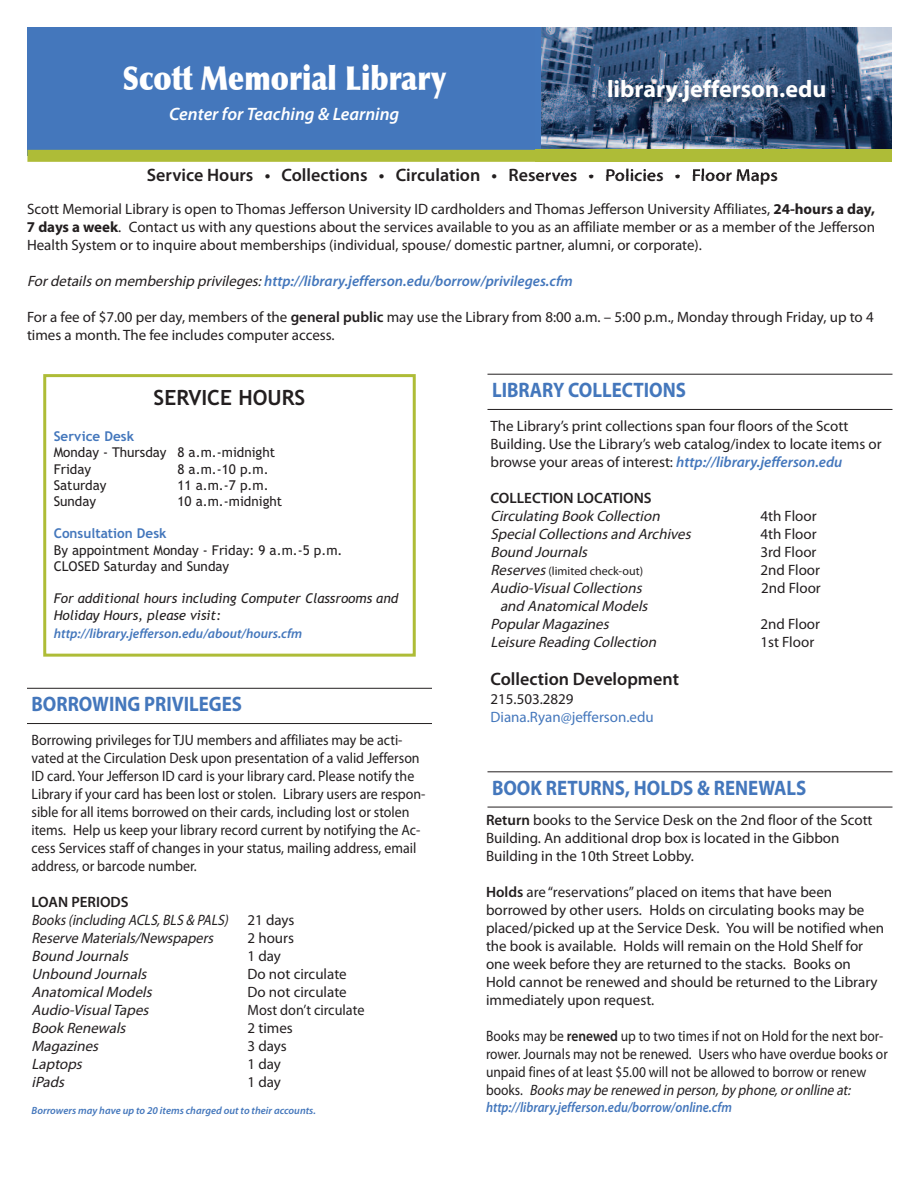
<style>
.page{position:relative;width:918px;height:1188px;background:#fff}
.page>*{position:absolute;margin:0;border:0;box-sizing:border-box;transform-origin:0 0}
.t1{font:900 33px "Optima";color:#fff;scale:.85 1}
.t2{font:700 24px "Myriad Pro";color:#fff}
.t3{font:700 21px "Myriad Pro";color:#4477bc;scale:.9 1}
.t4{font:700 21px "Trebuchet MS";color:#231f20}
.t5{font:600 18px "Myriad Pro";color:#231f20}
.t6{font:italic 600 18px "Myriad Pro";color:#fff}
.t7{font:15px/18px "Myriad Pro";color:#231f20}
.t8{font:15px/18px "Myriad Pro";color:#231f20;scale:.93 1}
.t9{font:italic 15px/18px "Myriad Pro";letter-spacing:-.015em;color:#231f20}
.t10{font:15px/18px "Myriad Pro";color:#231f20;scale:.9 1}
.t11{font:italic 600 15px "Myriad Pro";color:#4477bc}
.t12{font:italic 15px/18px "Myriad Pro";letter-spacing:-.015em;color:#231f20;scale:.9 1}
.t13{font:15px "Myriad Pro";color:#4477bc}
.t14{font:600 15px "Myriad Pro";color:#231f20}
.t15{font:15px "Myriad Pro";color:#231f20;scale:.95 1}
.t16{font:italic 600 14.25px "Myriad Pro";color:#4477bc;scale:.9 1}
.t17{font:13.5px/16.2px "Trebuchet MS";color:#231f20}
.t18{font:italic 13.5px/17.2px "Trebuchet MS";color:#231f20}
.t19{font:italic 600 13.5px "Myriad Pro";color:#4477bc}
.t20{font:700 13.5px "Trebuchet MS";color:#4477bc}
.t21{font:12px "Myriad Pro";color:#231f20}
.t22{font:italic 600 10.5px "Myriad Pro";color:#4477bc}
.s1{font-weight:700}
.s2{font-weight:400;color:#231f20}
.s3{font-weight:600}
.s4{font-weight:600;font-style:normal}
.s5{font-style:normal}
.s6{font-weight:600;font-style:italic;color:#4477bc}
.s7{font-style:italic;font-size:15px}
.s8{font-style:italic}
</style>
<div class="page">
<div style="left:27px;top:27px;width:515px;height:129px;background:#4477bc"></div>
<div style="left:27px;top:150px;width:864px;height:12px;background:#aebc37"></div>
<img style="left:536px;top:27px;width:356px;height:148px">
<img style="left:536px;top:27px;width:355px;height:135px">
<hr style="left:27px;top:688px;width:405px;height:1px;background:#231f20">
<hr style="left:27px;top:723px;width:405px;height:1px;background:#231f20">
<hr style="left:487px;top:374px;width:405px;height:1px;background:#231f20">
<hr style="left:487px;top:409px;width:405px;height:1px;background:#231f20">
<hr style="left:487px;top:772px;width:405px;height:1px;background:#231f20">
<hr style="left:487px;top:807px;width:405px;height:1px;background:#231f20">
<div style="left:43px;top:374px;width:373px;height:283px;border:3px solid #aebc37"></div>
<h1 class="t1" style="left:122px;top:58px;width:382px">Scott Memorial Library</h1>
<p class="t6" style="left:169px;top:107px;width:232px">Center for Teaching &amp; Learning</p>
<h2 class="t2" style="left:607px;top:80px;width:221px">library.jefferson.edu</h2>
<p class="t5" style="left:147px;top:169px;width:632px">Service Hours • Collections • Circulation • Reserves • Policies • Floor Maps</p>
<p class="t7" style="left:27px;top:201px;width:850px;text-align:justify">Scott Memorial Library is open to Thomas Jefferson University ID cardholders and Thomas Jefferson University Affiliates, <span class="s1">24-hours a day, 7 days a week</span>. Contact us with any questions about the services available to you as an affiliate member or as a member of the Jefferson Health System or to inquire about memberships (individual, spouse/ domestic partner, alumni, or corporate).</p>
<p class="t11" style="left:27px;top:275px;width:547px"><span class="s2">Fordetailsonmembershipprivileges:</span>http://library.jefferson.edu/borrow/privileges.cfm</p>
<p class="t7" style="left:27px;top:309px;width:848px">For a fee of $7.00 per day, members of the <span class="s3">general public</span> may use the Library from 8:00 a.m. – 5:00 p.m., Monday through Friday, up to 4 times a month. The fee includes computer access.</p>
<h3 class="t4" style="left:154px;top:386px;width:153px">SERVICE HOURS</h3>
<p class="t20" style="left:54px;top:429px;width:82px">Service Desk</p>
<p class="t17" style="left:54px;top:445px;width:223px">Monday - Thursday 8 a.m.-midnight<br>Friday</p>
<p class="t17" style="left:177px;top:461px;width:93px">8 a.m.-10 p.m.</p>
<p class="t17" style="left:54px;top:477px;width:54px">Saturday</p>
<p class="t17" style="left:177px;top:477px;width:93px">11 a.m.-7 p.m.</p>
<p class="t17" style="left:54px;top:493px;width:44px">Sunday</p>
<p class="t17" style="left:177px;top:493px;width:106px">10 a.m.-midnight</p>
<p class="t20" style="left:54px;top:526px;width:114px">Consultation Desk</p>
<p class="t17" style="left:54px;top:542px;width:290px">By appointment Monday - Friday: 9 a.m.-5 p.m.<br>CLOSED Saturday and Sunday</p>
<p class="t18" style="left:54px;top:590px;width:346px">For additional hours including Computer Classrooms and<br>Holiday Hours, please visit:</p>
<p class="t19" style="left:54px;top:628px;width:250px">http://library.jefferson.edu/about/hours.cfm</p>
<h3 class="t3" style="left:32px;top:696px;width:235px">BORROWING PRIVILEGES</h3>
<p class="t8" style="left:32px;top:732px;width:425px">Borrowing privileges for TJU members and affiliates may be acti&shy;vated at the Circulation Desk upon presentation of a valid Jefferson ID card. Your Jefferson ID card is your library card. Please notify the Library if your card has been lost or stolen. Library users are respon&shy;sible for all items borrowed on their cards, including lost or stolen items. Help us keep your library record current by notifying the Ac&shy;cess Services staff of changes in your status, mailing address, email address, or barcode number.</p>
<p class="t12" style="left:32px;top:894px;width:294px"><span class="s4">LOAN PERIODS<br></span>Books (including ACLS, BLS &amp; PALS) <span class="s5">2 1 d a y s<br></span>Reserve Materials/Newspapers</p>
<p class="t7" style="left:248px;top:930px;width:48px">2 hours</p>
<p class="t9" style="left:32px;top:948px;width:101px">Bound Journals</p>
<p class="t7" style="left:248px;top:948px;width:35px">1 day</p>
<p class="t9" style="left:32px;top:966px;width:119px">Unbound Journals</p>
<p class="t7" style="left:248px;top:966px;width:101px">Do not circulate</p>
<p class="t9" style="left:32px;top:984px;width:125px">Anatomical Models</p>
<p class="t7" style="left:248px;top:984px;width:101px">Do not circulate</p>
<p class="t9" style="left:32px;top:1002px;width:121px">Audio-Visual Tapes</p>
<p class="t15" style="left:248px;top:1004px;width:125px">Most don’t circulate</p>
<p class="t9" style="left:32px;top:1020px;width:98px">Book Renewals</p>
<p class="t7" style="left:248px;top:1020px;width:47px">2 times</p>
<p class="t9" style="left:32px;top:1038px;width:71px">Magazines</p>
<p class="t7" style="left:248px;top:1038px;width:41px">3 days</p>
<p class="t9" style="left:32px;top:1056px;width:55px">Laptops</p>
<p class="t7" style="left:248px;top:1056px;width:35px">1 day</p>
<p class="t9" style="left:32px;top:1074px;width:37px">iPads</p>
<p class="t7" style="left:248px;top:1074px;width:35px">1 day</p>
<p class="t22" style="left:32px;top:1106px;width:286px">Borrowers may have up to 20 items charged out to their accounts.</p>
<h3 class="t3" style="left:492px;top:382px;width:217px">LIBRARY COLLECTIONS</h3>
<p class="t7" style="left:491px;top:418px;width:393px">The Library’s print collections span four floors of the Scott<br>Building. Use the Library’s web catalog/index to locate items or browse your areas of interest: <span class="s6">http://library.jefferson.edu</span></p>
<p class="t14" style="left:490px;top:492px;width:163px">COLLECTION LOCATIONS</p>
<p class="t9" style="left:490px;top:508px;width:174px">Circulating Book Collection</p>
<p class="t7" style="left:761px;top:508px;width:58px">4th Floor</p>
<p class="t9" style="left:490px;top:526px;width:205px">Special Collections and Archives</p>
<p class="t7" style="left:760px;top:526px;width:58px">4th Floor</p>
<p class="t9" style="left:490px;top:544px;width:101px">Bound Journals</p>
<p class="t7" style="left:760px;top:544px;width:58px">3rd Floor</p>
<p class="t21" style="left:490px;top:566px;width:154px"><span class="s7">Reserves</span>(limited check-out)</p>
<p class="t7" style="left:760px;top:562px;width:61px">2nd Floor</p>
<p class="t9" style="left:490px;top:580px;width:156px">Audio-Visual Collections</p>
<p class="t7" style="left:761px;top:580px;width:61px">2nd Floor</p>
<p class="t9" style="left:490px;top:598px;width:161px;text-indent:10px">and Anatomical Models<br>Popular Magazines</p>
<p class="t7" style="left:760px;top:616px;width:61px">2nd Floor</p>
<p class="t9" style="left:490px;top:634px;width:170px">Leisure Reading Collection</p>
<p class="t7" style="left:761px;top:634px;width:55px">1st Floor</p>
<p class="t5" style="left:490px;top:672px;width:190px">Collection Development</p>
<p class="t7" style="left:490px;top:692px;width:85px">215.503.2829</p>
<p class="t13" style="left:490px;top:712px;width:165px">Diana.Ryan@jefferson.edu</p>
<h3 class="t3" style="left:492px;top:780px;width:351px">BOOK RETURNS, HOLDS &amp; RENEWALS</h3>
<p class="t7" style="left:486px;top:812px;width:388px"><span class="s3">Return</span> books to the Service Desk on the 2nd floor of the Scott<br>Building. An additional drop box is located in the Gibbon<br>Building in the 10th Street Lobby.</p>
<p class="t7" style="left:486px;top:884px;width:400px"><span class="s3">Holds</span> are “reservations”placed on items that have been borrowed by other users. Holds on circulating books may be placed/picked up at the Service Desk. You will be notified when the book is available. Holds will remain on the Hold Shelf for one week before they are returned to the stacks. Books on Hold cannot be renewed and should be returned to the Library immediately upon request.</p>
<p class="t10" style="left:486px;top:1028px;width:448px">Books may be <span class="s3">renewed</span> up to two times if not on Hold for the next bor&shy;rower. Journals may not be renewed. Users who have overdue books or unpaid fines of at least $5.00 will not be allowed to borrow or renew<br>b o o ks . <span class="s8">Books may be renewed in person, by phone, or onlline at:</span></p>
<p class="t16" style="left:486px;top:1102px;width:275px">http://library.jefferson.edu/borrow/online.cfm</p>
</div>
